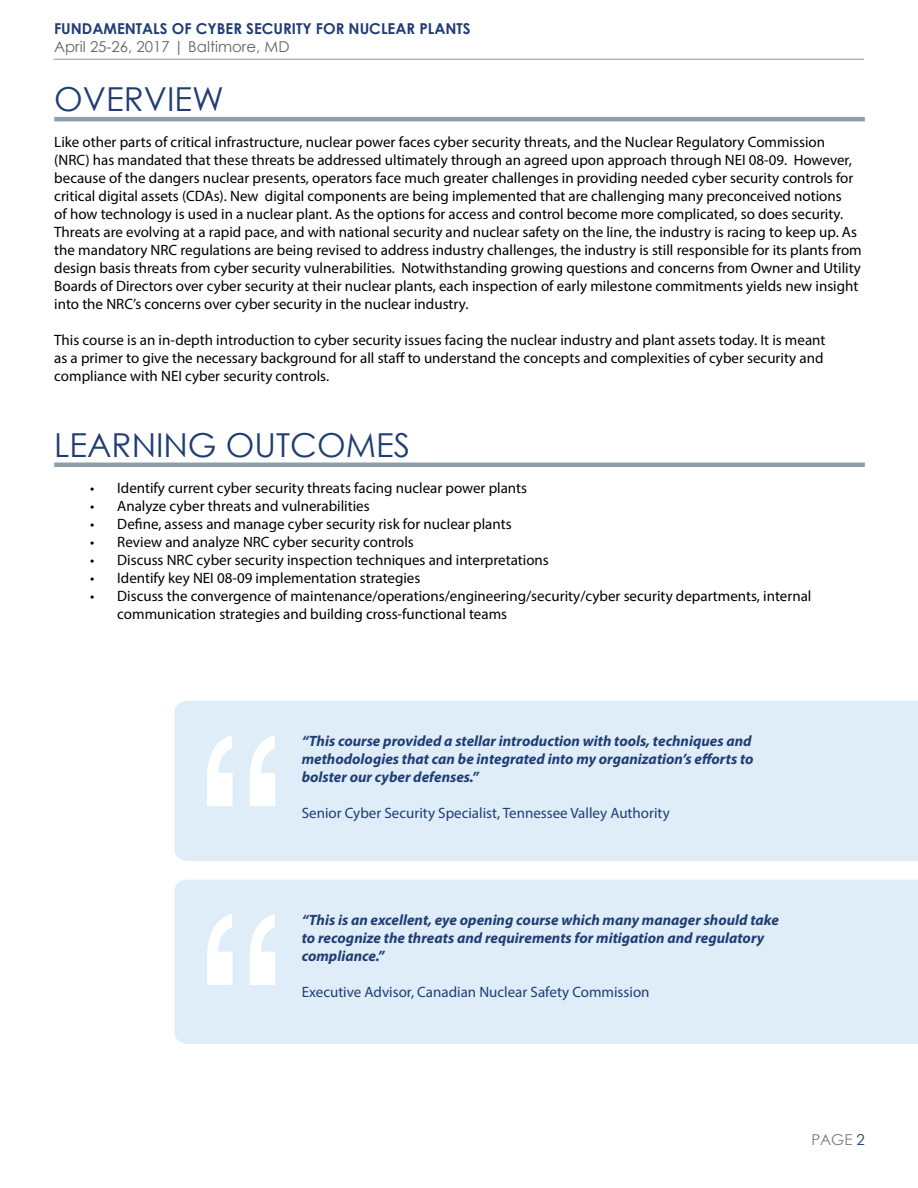
<style>
.page{position:relative;width:918px;height:1188px;background:#fff}
.page>*{position:absolute;margin:0;border:0;box-sizing:border-box;transform-origin:0 0}
.t1{font:33px "Century Gothic";color:#203d74}
.t2{font:15px/18px "Myriad Pro";color:#000}
.t3{font:italic 700 15px/18px "Myriad Pro";color:#203d74}
.t4{font:15px "Myriad Pro";color:#203d74}
.t5{font:700 15px "Century Gothic";color:#203d74}
.t6{font:15px "Century Gothic";color:#636365}
.t7{font:15px "Century Gothic";color:#7d7c7b}
.s1{color:#203d74}
</style>
<div class="page">
<hr style="left:54px;top:59px;width:810px;height:1px;background:#203d74">
<div style="left:175px;top:880px;width:743px;height:164px;background:#dfedf9"></div>
<hr style="left:54px;top:117px;width:811px;height:4px;background:#8da0aa">
<hr style="left:54px;top:463px;width:811px;height:4px;background:#8da0aa">
<svg style="left:207px;top:914px;width:68px;height:71px"></svg>
<div style="left:175px;top:701px;width:743px;height:160px;background:#dfedf9"></div>
<svg style="left:207px;top:735px;width:68px;height:71px"></svg>
<p class="t5" style="left:54px;top:17px;width:418px">FUNDAMENTALS OF CYBER SECURITY FOR NUCLEAR PLANTS</p>
<p class="t6" style="left:54px;top:36px;width:237px">April 25-26, 2017 | Baltimore, MD</p>
<h1 class="t1" style="left:54px;top:76px;width:171px">OVERVIEW</h1>
<p class="t2" style="left:54px;top:133px;width:809px">Like other parts of critical infrastructure, nuclear power faces cyber security threats, and the Nuclear Regulatory Commission (NRC) has mandated that these threats be addressed ultimately through an agreed upon approach through NEI 08-09. However, because of the dangers nuclear presents, operators face much greater challenges in providing needed cyber security controls for critical digital assets (CDAs). New digital components are being implemented that are challenging many preconceived notions<br>of how technology is used in a nuclear plant. As the options for access and control become more complicated, so does security.<br>Threats are evolving at a rapid pace, and with national security and nuclear safety on the line, the industry is racing to keep up. As the mandatory NRC regulations are being revised to address industry challenges, the industry is still responsible for its plants from design basis threats from cyber security vulnerabilities. Notwithstanding growing questions and concerns from Owner and Utility Boards of Directors over cyber security at their nuclear plants, each inspection of early milestone commitments yields new insight into the NRC’s concerns over cyber security in the nuclear industry.</p>
<p class="t2" style="left:54px;top:331px;width:773px">This course is an in-depth introduction to cyber security issues facing the nuclear industry and plant assets today. It is meant as a primer to give the necessary background for all staff to understand the concepts and complexities of cyber security and compliance with NEI cyber security controls.</p>
<h1 class="t1" style="left:54px;top:422px;width:357px">LEARNING OUTCOMES</h1>
<p class="t2" style="left:90px;top:478px;width:438px">• Identify current cyber security threats facing nuclear power plants</p>
<p class="t2" style="left:90px;top:496px;width:281px">• Analyze cyber threats and vulnerabilities</p>
<p class="t2" style="left:90px;top:514px;width:423px">• Define, assess and manage cyber security risk for nuclear plants</p>
<p class="t2" style="left:90px;top:532px;width:325px">• Review and analyze NRC cyber security controls</p>
<p class="t2" style="left:90px;top:550px;width:460px">• Discuss NRC cyber security inspection techniques and interpretations</p>
<p class="t2" style="left:90px;top:568px;width:332px">• Identify key NEI 08-09 implementation strategies</p>
<p class="t2" style="left:117px;top:586px;width:696px;text-indent:-27px">• Discuss the convergence of maintenance/operations/engineering/security/cyber security departments, internal communication strategies and building cross-functional teams</p>
<p class="t3" style="left:302px;top:732px;width:453px">“This course provided a stellar introduction with tools, techniques and methodologies that can be integrated into my organization’s efforts to bolster our cyber defenses.”</p>
<p class="t4" style="left:302px;top:804px;width:370px">Senior Cyber Security Specialist, Tennessee Valley Authority</p>
<p class="t3" style="left:302px;top:910px;width:479px">“This is an excellent, eye opening course which many manager should take to recognize the threats and requirements for mitigation and regulatory compliance.”</p>
<p class="t4" style="left:302px;top:983px;width:349px">Executive Advisor, Canadian Nuclear Safety Commission</p>
<p class="t7" style="left:811px;top:1129px;width:55px">PAGE <span class="s1">2</span></p>
</div>
